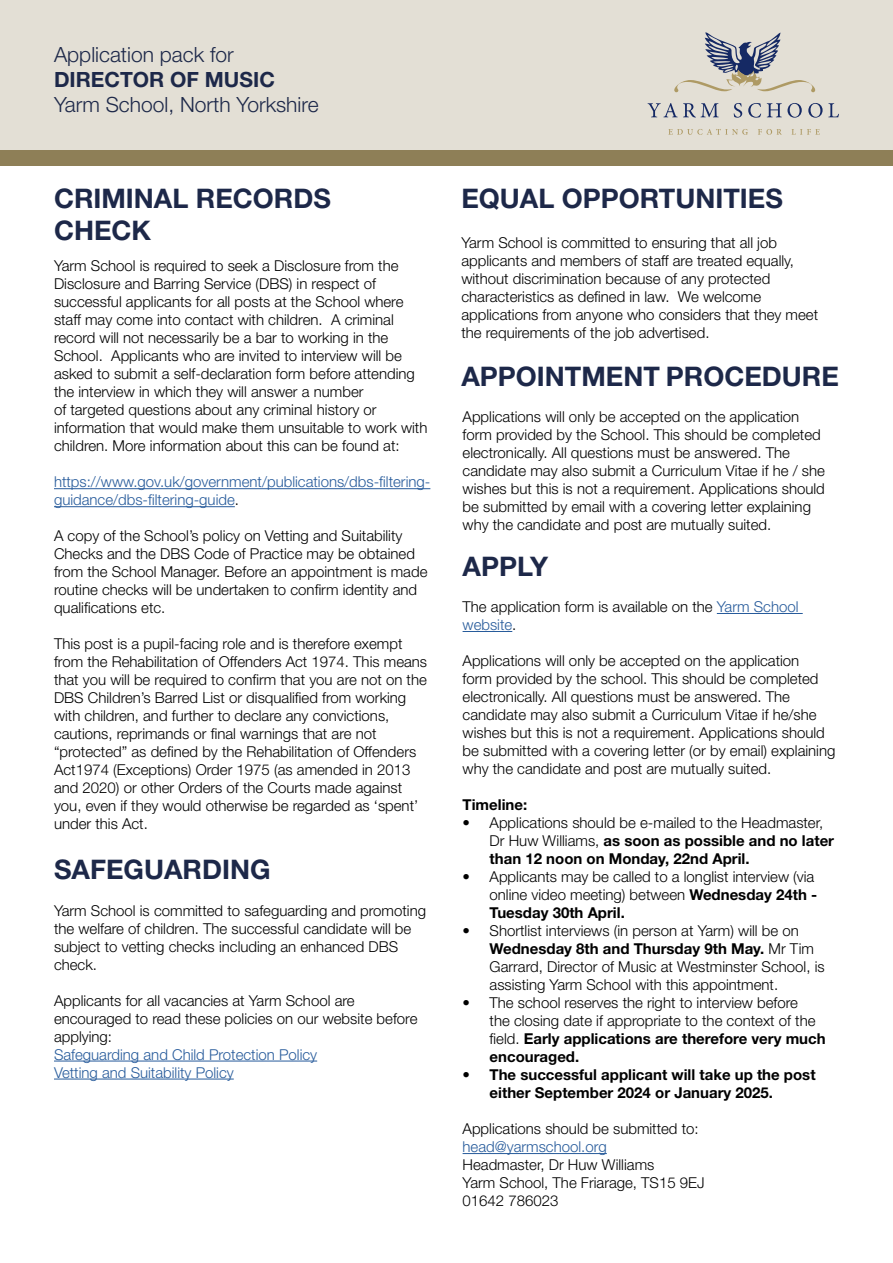
<style>
.page{position:relative;width:893px;height:1263px;background:#fff}
.page>*{position:absolute;margin:0;border:0;box-sizing:border-box;transform-origin:0 0}
.t1{font:700 27px/32.4px "Helvetica Neue LT Std";color:#1d2849}
.t2{font:300 21px "Helvetica Neue LT Std";color:#1d2849}
.t3{font:700 21px "Helvetica Neue LT Std";color:#1d2849}
.t4{font:300 15px/18px "Helvetica Neue LT Std";color:#000}
.t5{font:300 15px/18px "Helvetica Neue LT Std";color:#275b9b}
.t6{font:700 15px/18px "Helvetica Neue LT Std";color:#000}
.s1{color:#000}
.s2{color:#275b9b}
.s3{font-weight:700}
</style>
<div class="page">
<div style="left:0;top:0;width:893px;height:150px;background:#e3dfd5"></div>
<div style="left:0;top:150px;width:893px;height:16px;background:#8e7f57"></div>
<hr style="left:54px;top:488px;width:376px;height:1px;background:#275b9b">
<hr style="left:54px;top:506px;width:181px;height:1px;background:#275b9b">
<hr style="left:717px;top:613px;width:86px;height:1px;background:#275b9b">
<hr style="left:463px;top:631px;width:49px;height:1px;background:#275b9b">
<hr style="left:463px;top:1153px;width:144px;height:1px;background:#275b9b">
<svg style="left:648px;top:103px;width:71px;height:14px"></svg>
<svg style="left:734px;top:103px;width:8px;height:15px"></svg>
<svg style="left:748px;top:103px;width:13px;height:15px"></svg>
<svg style="left:767px;top:103px;width:35px;height:15px"></svg>
<svg style="left:808px;top:103px;width:31px;height:15px"></svg>
<svg style="left:668px;top:129px;width:80px;height:6px"></svg>
<svg style="left:758px;top:129px;width:24px;height:6px"></svg>
<svg style="left:791px;top:129px;width:29px;height:6px"></svg>
<svg style="left:674px;top:32px;width:141px;height:60px"></svg>
<hr style="left:54px;top:1061px;width:263px;height:1px;background:#275b9b">
<hr style="left:54px;top:1079px;width:180px;height:1px;background:#275b9b">
<h2 class="t2" style="left:54px;top:41px;width:181px">Application pack for</h2>
<h2 class="t3" style="left:54px;top:66px;width:222px">DIRECTOR OF MUSIC</h2>
<h2 class="t2" style="left:54px;top:92px;width:266px">Yarm School, North Yorkshire</h2>
<h1 class="t1" style="left:54px;top:181px;width:278px">CRIMINAL RECORDS<br>CHECK</h1>
<p class="t4" style="left:54px;top:256px;width:375px">Yarm School is required to seek a Disclosure from the Disclosure and Barring Service (DBS) in respect of successful applicants for all posts at the School where staff may come into contact with children. A criminal record will not necessarily be a bar to working in the School. Applicants who are invited to interview will be asked to submit a self-declaration form before attending the interview in which they will answer a number<br>of targeted questions about any criminal history or information that would make them unsuitable to work with children. More information about this can be found at:</p>
<p class="t5" style="left:54px;top:472px;width:378px">https://www.gov.uk/government/publications/dbs-filtering&shy;guidance/dbs-filtering-guide<span class="s1">.</span></p>
<p class="t4" style="left:54px;top:526px;width:375px">A copy of the School’s policy on Vetting and Suitability Checks and the DBS Code of Practice may be obtained from the School Manager. Before an appointment is made routine checks will be undertaken to confirm identity and qualifications etc.</p>
<p class="t4" style="left:54px;top:634px;width:375px">This post is a pupil-facing role and is therefore exempt from the Rehabilitation of Offenders Act 1974. This means that you will be required to confirm that you are not on the DBS Children’s Barred List or disqualified from working with children, and further to declare any convictions, cautions, reprimands or final warnings that are not “protected” as defined by the Rehabilitation of Offenders Act1974 (Exceptions) Order 1975 (as amended in 2013 and 2020) or other Orders of the Courts made against you, even if they would otherwise be regarded as ‘spent’ under this Act.</p>
<h1 class="t1" style="left:54px;top:853px;width:218px">SAFEGUARDING</h1>
<p class="t4" style="left:54px;top:901px;width:374px">Yarm School is committed to safeguarding and promoting the welfare of children. The successful candidate will be subject to vetting checks including an enhanced DBS check.</p>
<p class="t4" style="left:54px;top:991px;width:365px">Applicants for all vacancies at Yarm School are encouraged to read these policies on our website before applying:</p>
<p class="t5" style="left:54px;top:1045px;width:265px">Safeguarding and Child Protection Policy<br>Vetting and Suitability Policy</p>
<h1 class="t1" style="left:461px;top:181px;width:323px">EQUAL OPPORTUNITIES</h1>
<p class="t4" style="left:461px;top:234px;width:358px">Yarm School is committed to ensuring that all job applicants and members of staff are treated equally, without discrimination because of any protected characteristics as defined in law. We welcome applications from anyone who considers that they meet the requirements of the job advertised.</p>
<h1 class="t1" style="left:461px;top:359px;width:379px">APPOINTMENT PROCEDURE</h1>
<p class="t4" style="left:463px;top:407px;width:364px">Applications will only be accepted on the application form provided by the School. This should be completed electronically. All questions must be answered. The candidate may also submit a Curriculum Vitae if he / she wishes but this is not a requirement. Applications should be submitted by email with a covering letter explaining why the candidate and post are mutually suited.</p>
<h1 class="t1" style="left:463px;top:549px;width:87px">APPLY</h1>
<p class="t4" style="left:463px;top:597px;width:337px">The application form is available on the <span class="s2">Yarm School website</span>.</p>
<p class="t4" style="left:463px;top:651px;width:374px">Applications will only be accepted on the application<br>form provided by the school. This should be completed electronically. All questions must be answered. The candidate may also submit a Curriculum Vitae if he/she wishes but this is not a requirement. Applications should be submitted with a covering letter (or by email) explaining why the candidate and post are mutually suited.</p>
<p class="t6" style="left:463px;top:795px;width:66px">Timeline:</p>
<p class="t4" style="left:490px;top:813px;width:346px;text-indent:-27px">• Applications should be e-mailed to the Headmaster,<br>Dr Huw Williams, <span class="s3">as soon as possible and no later than 12 noon on Monday, 22nd April.</span></p>
<p class="t4" style="left:490px;top:867px;width:329px;text-indent:-27px">• Applicants may be called to a longlist interview (via online video meeting) between <span class="s3">Wednesday 24th -<br>Tuesday 30th April.</span></p>
<p class="t4" style="left:490px;top:921px;width:337px;text-indent:-27px">• Shortlist interviews (in person at Yarm) will be on <span class="s3">Wednesday 8th and Thursday 9th May.</span> Mr Tim Garrard, Director of Music at Westminster School, is assisting Yarm School with this appointment.</p>
<p class="t4" style="left:490px;top:993px;width:338px;text-indent:-27px">• The school reserves the right to interview before<br>the closing date if appropriate to the context of the field. <span class="s3">Early applications are therefore very much encouraged.</span></p>
<p class="t6" style="left:490px;top:1065px;width:328px;text-indent:-27px">• The successful applicant will take up the post either September 2024 or January 2025.</p>
<p class="t4" style="left:463px;top:1119px;width:238px">Applications should be submitted to:</p>
<p class="t5" style="left:463px;top:1137px;width:146px">head@yarmschool.org</p>
<p class="t4" style="left:463px;top:1155px;width:244px">Headmaster, Dr Huw Williams<br>Yarm School, The Friarage, TS15 9EJ<br>01642 786023</p>
</div>
